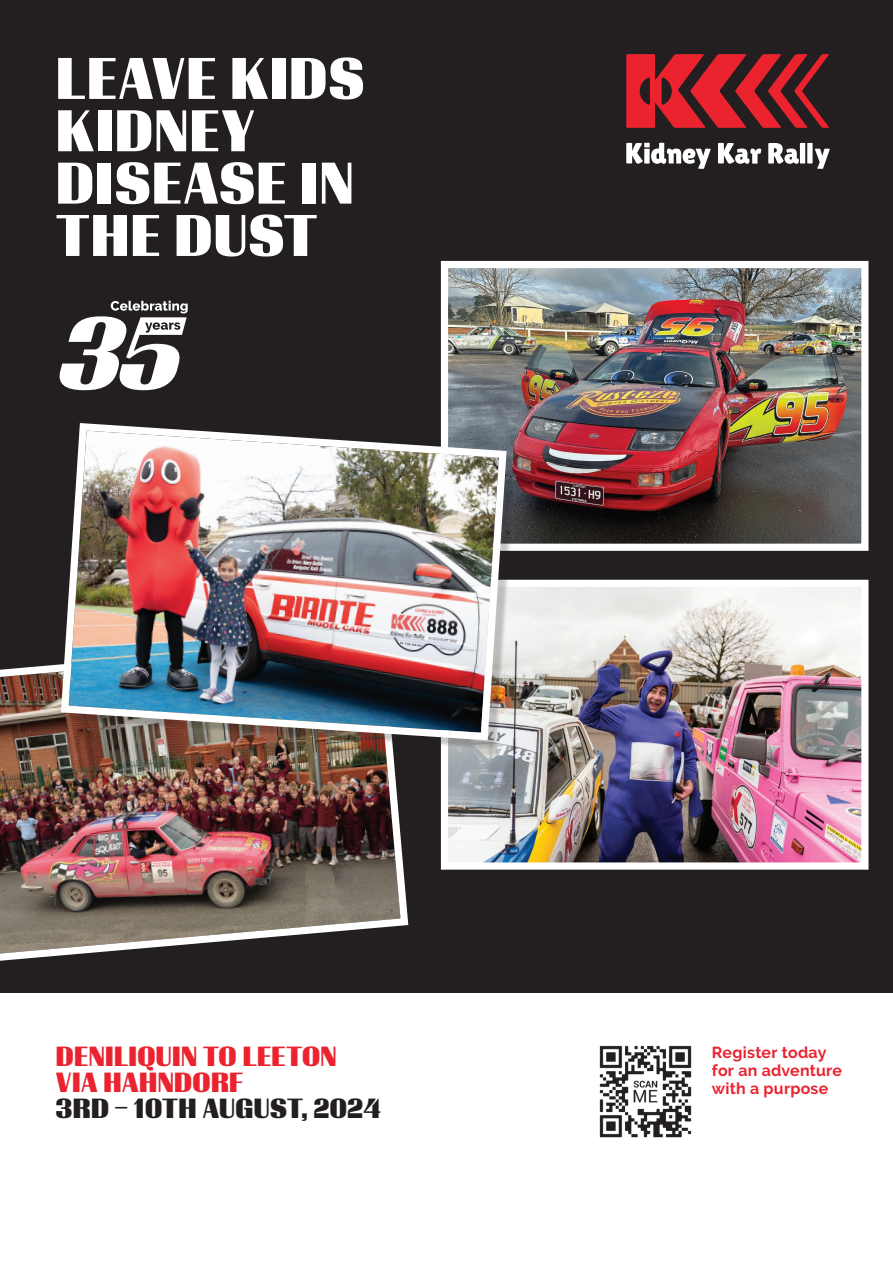
<style>
.page{position:relative;width:893px;height:1263px;background:#fff}
.page>*{position:absolute;margin:0;border:0;box-sizing:border-box;transform-origin:0 0}
.t1{font:900 54.6px/52.3px "Timonium";letter-spacing:.025em;color:#fff}
.t2{font:900 25.8px/26.2px "Timonium";letter-spacing:.015em;color:#ea232f}
.t3{font:700 15.9px/18px "Raleway";letter-spacing:.015em;color:#ea232f}
.s1{color:#231f20}
</style>
<div class="page">
<div style="left:0;top:0;width:893px;height:992px;background:#231f20"></div>
<svg style="left:626px;top:143px;width:85px;height:26px"></svg>
<svg style="left:718px;top:143px;width:43px;height:21px"></svg>
<svg style="left:768px;top:143px;width:62px;height:26px"></svg>
<svg style="left:626px;top:54px;width:203px;height:74px"></svg>
<svg style="left:59px;top:301px;width:129px;height:89px"></svg>
<img style="left:599px;top:1045px;width:93px;height:93px">
<img style="left:440px;top:260px;width:429px;height:291px">
<img style="left:440px;top:579px;width:429px;height:291px">
<img style="left:0;top:664px;width:409px;height:297px">
<div style="left:65px;top:427px;width:452px;height:324px;background:#231f20;opacity:.25"></div>
<img style="left:57px;top:419px;width:453px;height:325px">
<p class="t1" style="left:56px;top:51px;width:310px">LEAVE KIDS<br>KIDNEY<br>DISEASE IN<br>THE DUST</p>
<p class="t2" style="left:56px;top:1042px;width:326px">DENILIQUIN TO LEETON<br>VIA HAHNDORF<br><span class="s1">3RD – 10TH AUGUST, 2024</span></p>
<p class="t3" style="left:712px;top:1043px;width:132px">Register today for an adventure with a purpose</p>
</div>
